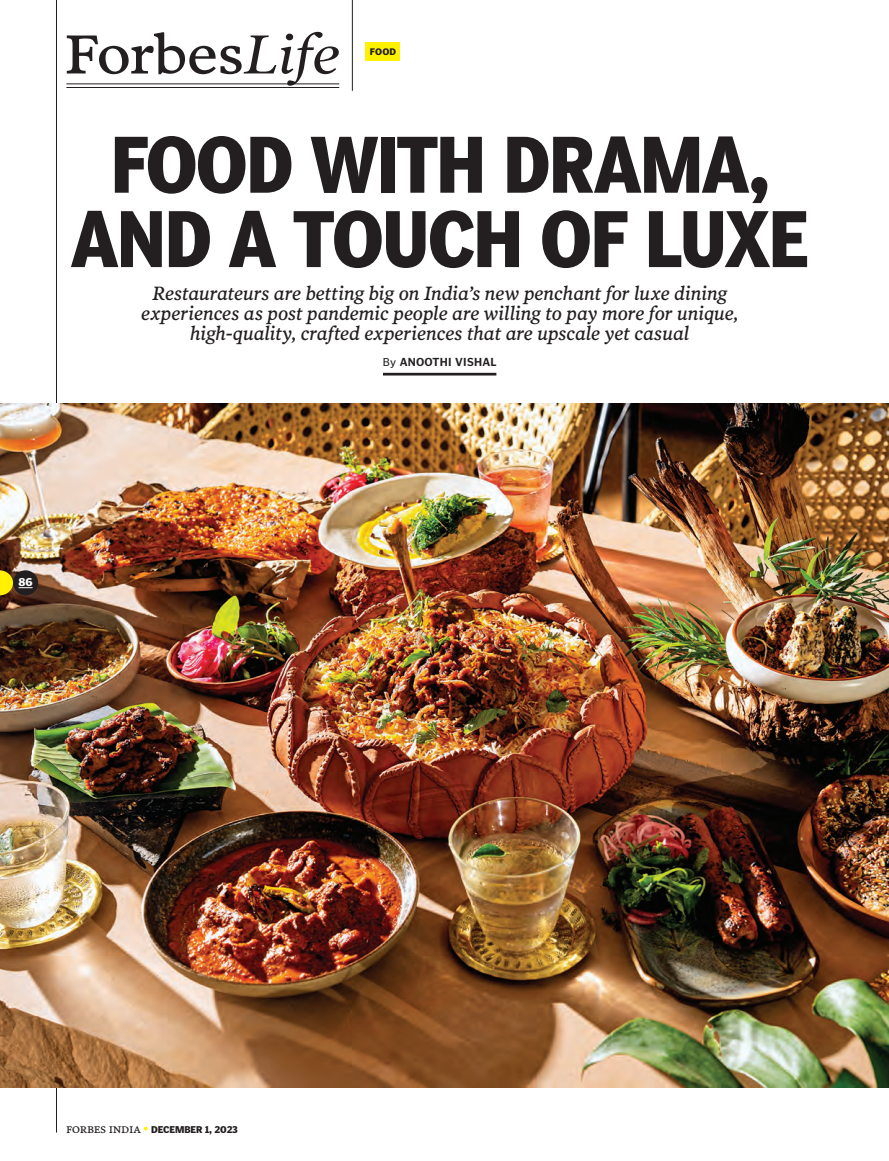
<style>
.page{position:relative;width:889px;height:1161px;background:#fff}
.page>*{position:absolute;margin:0;border:0;box-sizing:border-box;transform-origin:0 0}
.t1{font:700 condensed 75px/74.2px "Poynter Agate";letter-spacing:-.02em;color:#231f20;text-align:center;scale:.94 1}
.t2{font:55.5px "Poynter Text Roman Three";letter-spacing:-.02em;color:#231f20;scale:1.08 1}
.t3{font:19.5px/20.2px "Poynter Text Italic Three";color:#231f20;text-align:center}
.t4{font:700 11.7px "Poynter Gothic Text";letter-spacing:.02em;color:#231f20}
.t5{font:900 11.25px "Poynter Gothic Text";color:#fff}
.t6{font:900 9.75px "Poynter Gothic Text";letter-spacing:-.01em;color:#231f20}
.t7{font:700 8.85px "Poynter Agate";color:#231f20}
.s1{font-family:"Poynter Text Italic One"}
.s2{font-weight:400}
.s3{font-family:"Poynter Text Roman Four";font-weight:400}
.s4{font-family:"Poynter Agate";font-weight:700;color:#fff101}
</style>
<div class="page">
<hr style="left:56px;top:0;width:1px;height:1132px;background:#231f20">
<hr style="left:383px;top:373px;width:113px;height:2px;background:#231f20">
<div style="left:365px;top:42px;width:35px;height:19px;background:#fff101"></div>
<hr style="left:352px;top:0;width:1px;height:91px;background:#231f20">
<hr style="left:66px;top:84px;width:273px;height:1px;background:#231f20">
<hr style="left:66px;top:87px;width:273px;height:1px;background:#231f20">
<img style="left:0;top:403px;width:889px;height:684px">
<svg style="left:0;top:570px;width:13px;height:25px"></svg>
<div style="left:13px;top:570px;width:25px;height:25px;background:#231f20;border-radius:50%"></div>
<svg style="left:19px;top:587px;width:14px;height:1px"></svg>
<h2 class="t2" style="left:65px;top:32px;width:257px">Forbes<span class="s1">Life</span></h2>
<p class="t7" style="left:369px;top:48px;width:28px">FOOD</p>
<h1 class="t1" style="left:71px;top:132px;width:786px">FOOD WITH DRAMA,<br>AND A TOUCH OF LUXE</h1>
<p class="t3" style="left:141px;top:284px;width:598px">Restaurateurs are betting big on India’s new penchant for luxe dining experiences as post pandemic people are willing to pay more for unique, high-quality, crafted experiences that are upscale yet casual</p>
<p class="t4" style="left:383px;top:358px;width:115px"><span class="s2">By</span> ANOOTHI VISHAL</p>
<p class="t5" style="left:19px;top:578px;width:16px">86</p>
<p class="t6" style="left:66px;top:1125px;width:173px"><span class="s3">FORBES INDIA</span> <span class="s4">•</span> DECEMBER 1, 2023</p>
</div>
